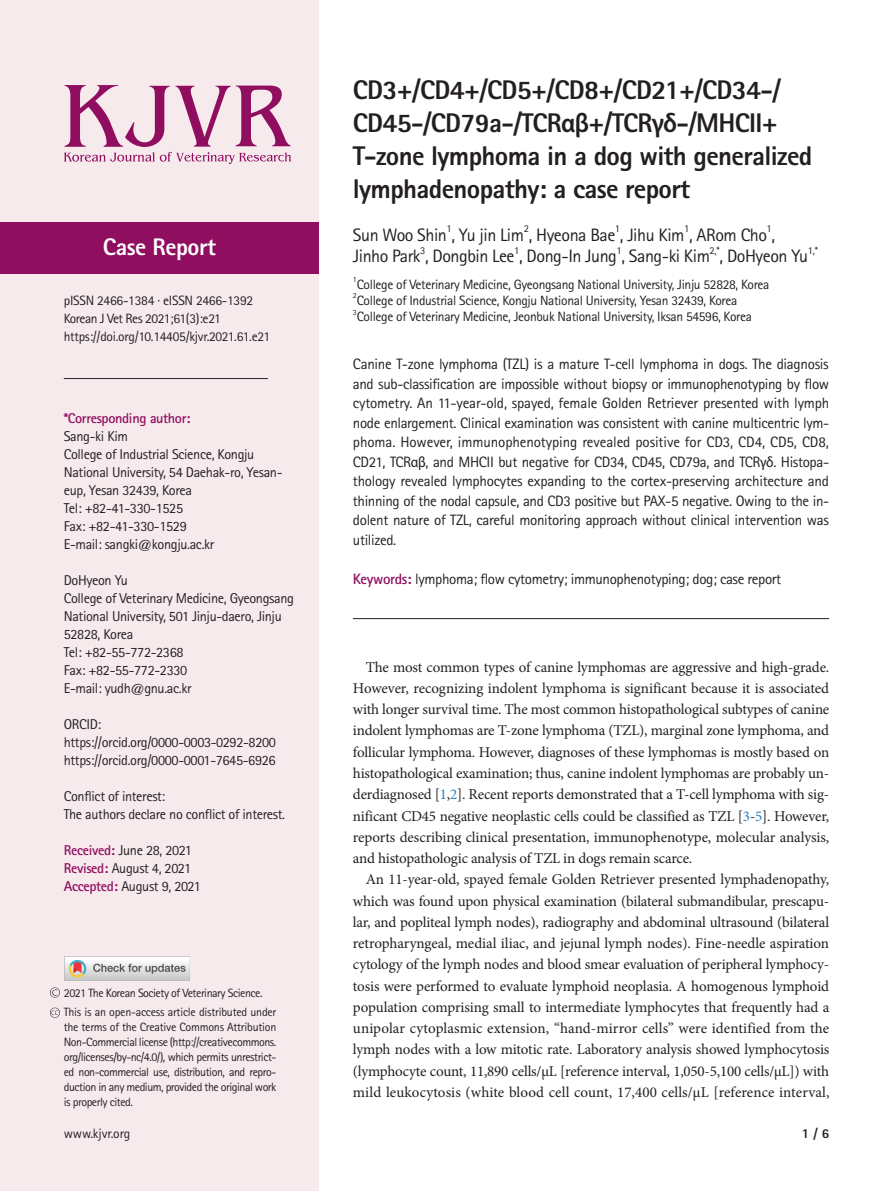
<style>
.page{position:relative;width:893px;height:1191px;background:#fff}
.page>*{position:absolute;margin:0;border:0;box-sizing:border-box;transform-origin:0 0}
.t1{font:800 27px/33px "Rotis Sans Serif Std";letter-spacing:-.025em;color:#231f20}
.t2{font:800 24px "Rotis Sans Serif Std";letter-spacing:-.02em;color:#fff}
.t3{font:18px "Rotis Sans Serif Std";letter-spacing:-.025em;color:#231f20}
.t4{font:15px/21.3px "Minion Pro";letter-spacing:-.01em;color:#231f20;text-align:justify}
.t5{font:15px/19.5px "Rotis Sans Serif Std";letter-spacing:-.025em;color:#231f20;text-align:justify}
.t6{font:14.25px/18px "Rotis Sans Serif Std";letter-spacing:-.025em;color:#231f20}
.t7{font:700 14.25px "Rotis Sans Serif Std";letter-spacing:-.025em;color:#900e60}
.t8{font:13.5px/18px "Rotis Sans Serif Std";letter-spacing:-.025em;color:#231f20}
.t9{font:800 13.5px "Rotis Sans Serif Std";color:#231f20}
.t10{font:12px/15px "Rotis Sans Serif Std";letter-spacing:-.04em;color:#231f20;text-align:justify}
.t11{font:12px/19.2px "Rotis Sans Serif Std";letter-spacing:-.02em;color:#231f20}
.t12{font:10.5px "Rotis Sans Serif Std";color:#231f20}
.t13{font:7.8px "Rotis Sans Serif Std";color:#231f20}
.s1{font-weight:700;color:#900e60}
.s2{font-family:"Myriad Pro";font-weight:600;font-stretch:semi-condensed}
.s3{font-family:"Myriad Pro";font-stretch:semi-condensed}
.s4{color:#2a80c3}
</style>
<div class="page">
<div style="left:0;top:0;width:319px;height:1191px;background:#f7eaed"></div>
<hr style="left:64px;top:378px;width:204px;height:1px;background:#231f20">
<svg style="left:50px;top:987px;width:10px;height:10px"></svg>
<svg style="left:50px;top:1007px;width:10px;height:10px"></svg>
<svg style="left:64px;top:85px;width:227px;height:79px"></svg>
<div style="left:0;top:222px;width:319px;height:51px;background:#900e60"></div>
<hr style="left:353px;top:618px;width:476px;height:1px;background:#231f20">
<img style="left:64px;top:956px;width:125px;height:25px">
<h2 class="t2" style="left:103px;top:232px;width:114px">Case Report</h2>
<p class="t8" style="left:64px;top:291px;width:208px">pISSN 2466-1384 · eISSN 2466-1392<br>Korean J Vet Res 2021;61(3):e21 https://doi.org/10.14405/kjvr.2021.61.e21</p>
<p class="t7" style="left:64px;top:409px;width:128px">*Corresponding author:</p>
<p class="t6" style="left:64px;top:427px;width:220px">Sang-ki Kim<br>College of Industrial Science, Kongju<br>National University, 54 Daehak-ro, Yesan&shy;eup, Yesan 32439, Korea<br>Tel: +82-41-330-1525<br>Fax: +82-41-330-1529<br>E-mail: sangki@kongju.ac.kr</p>
<p class="t6" style="left:64px;top:571px;width:232px">DoHyeon Yu<br>College of Veterinary Medicine, Gyeongsang<br>National University, 501 Jinju-daero, Jinju<br>52828, Korea<br>Tel: +82-55-772-2368<br>Fax: +82-55-772-2330<br>E-mail: yudh@gnu.ac.kr</p>
<p class="t6" style="left:64px;top:715px;width:214px">ORCID: https://orcid.org/0000-0003-0292-8200 https://orcid.org/0000-0001-7645-6926</p>
<p class="t6" style="left:64px;top:787px;width:223px">Conflict of interest:<br>The authors declare no conflict of interest.</p>
<p class="t6" style="left:64px;top:841px;width:139px"><span class="s1">Received:</span> June 28, 2021<br><span class="s1">Revised:</span> August 4, 2021<br><span class="s1">Accepted:</span> August 9, 2021</p>
<p class="t11" style="left:64px;top:983px;width:214px">2021 The Korean Society of Veterinary Science.<br>This is an open-access article distributed under</p>
<p class="t10" style="left:64px;top:1019px;width:214px">the terms of the Creative Commons Attribution Non-Commercial license (http://creativecommons. org/licenses/by-nc/4.0/), which permits unrestrict&shy;ed non-commercial use, distribution, and repro&shy;duction in any medium, provided the original work is properly cited.</p>
<h1 class="t1" style="left:353px;top:73px;width:461px">CD3+/CD4+/CD5+/CD8+/CD21+/CD34-/ CD45-/CD79a-/TCR<span class="s2">αβ</span>+/TCR<span class="s2">γδ</span>-/MHCII+ T-zone lymphoma in a dog with generalized lymphadenopathy: a case report</h1>
<p class="t3" style="left:353px;top:224px;width:424px">Sun Woo Shin , Yu jin Lim , Hyeona Bae , Jihu Kim , ARom Cho ,</p>
<p class="t12" style="left:446px;top:222px;width:7px">1</p>
<p class="t12" style="left:524px;top:222px;width:7px">2</p>
<p class="t12" style="left:615px;top:222px;width:7px">1</p>
<p class="t12" style="left:684px;top:222px;width:7px">1</p>
<p class="t12" style="left:767px;top:222px;width:7px">1</p>
<p class="t3" style="left:353px;top:245px;width:359px">Jinho Park , Dongbin Lee , Dong-In Jung , Sang-ki Kim</p>
<p class="t12" style="left:420px;top:244px;width:7px">3</p>
<p class="t12" style="left:514px;top:244px;width:7px">1</p>
<p class="t12" style="left:616px;top:244px;width:7px">1</p>
<p class="t12" style="left:710px;top:244px;width:12px">2,*</p>
<p class="t3" style="left:719px;top:245px;width:90px">, DoHyeon Yu</p>
<p class="t12" style="left:808px;top:244px;width:12px">1,*</p>
<p class="t13" style="left:353px;top:275px;width:5px">1</p>
<p class="t8" style="left:357px;top:275px;width:414px">College of Veterinary Medicine, Gyeongsang National University, Jinju 52828, Korea</p>
<p class="t13" style="left:353px;top:291px;width:5px">2</p>
<p class="t8" style="left:357px;top:291px;width:382px">College of Industrial Science, Kongju National University, Yesan 32439, Korea</p>
<p class="t13" style="left:353px;top:307px;width:5px">3</p>
<p class="t8" style="left:357px;top:307px;width:397px">College of Veterinary Medicine, Jeonbuk National University, Iksan 54596, Korea</p>
<p class="t5" style="left:353px;top:354px;width:478px">Canine T-zone lymphoma (TZL) is a mature T-cell lymphoma in dogs. The diagnosis and sub-classification are impossible without biopsy or immunophenotyping by flow cytometry. An 11-year-old, spayed, female Golden Retriever presented with lymph node enlargement. Clinical examination was consistent with canine multicentric lym&shy;phoma. However, immunophenotyping revealed positive for CD3, CD4, CD5, CD8, CD21, TCR<span class="s3">αβ</span>, and MHCII but negative for CD34, CD45, CD79a, and TCR<span class="s3">γδ</span>. Histopa&shy;thology revealed lymphocytes expanding to the cortex-preserving architecture and thinning of the nodal capsule, and CD3 positive but PAX-5 negative. Owing to the in&shy;dolent nature of TZL, careful monitoring approach without clinical intervention was utilized.</p>
<p class="t5" style="left:353px;top:569px;width:430px"><span class="s1">Keywords:</span> lymphoma; flow cytometry; immunophenotyping; dog; case report</p>
<p class="t4" style="left:353px;top:656px;width:478px;text-indent:13px">The most common types of canine lymphomas are aggressive and high-grade.<br>However, recognizing indolent lymphoma is significant because it is associated with longer survival time. The most common histopathological subtypes of canine indolent lymphomas are T-zone lymphoma (TZL), marginal zone lymphoma, and follicular lymphoma. However, diagnoses of these lymphomas is mostly based on histopathological examination; thus, canine indolent lymphomas are probably un&shy;derdiagnosed [<span class="s4">1</span>,<span class="s4">2</span>]. Recent reports demonstrated that a T-cell lymphoma with sig&shy;nificant CD45 negative neoplastic cells could be classified as TZL [<span class="s4">3</span>-<span class="s4">5</span>]. However, reports describing clinical presentation, immunophenotype, molecular analysis, and histopathologic analysis of TZL in dogs remain scarce.</p>
<p class="t4" style="left:353px;top:869px;width:478px;text-indent:13px">An 11-year-old, spayed female Golden Retriever presented lymphadenopathy, which was found upon physical examination (bilateral submandibular, prescapu&shy;lar, and popliteal lymph nodes), radiography and abdominal ultrasound (bilateral retropharyngeal, medial iliac, and jejunal lymph nodes). Fine-needle aspiration cytology of the lymph nodes and blood smear evaluation of peripheral lymphocy&shy;tosis were performed to evaluate lymphoid neoplasia. A homogenous lymphoid population comprising small to intermediate lymphocytes that frequently had a unipolar cytoplasmic extension, “hand-mirror cells” were identified from the lymph nodes with a low mitotic rate. Laboratory analysis showed lymphocytosis (lymphocyte count, 11,890 cells/µL [reference interval, 1,050-5,100 cells/µL]) with mild leukocytosis (white blood cell count, 17,400 cells/µL [reference interval,</p>
<p class="t8" style="left:64px;top:1124px;width:68px">www.kjvr.org</p>
<p class="t9" style="left:802px;top:1124px;width:29px">1 / 6</p>
</div>
